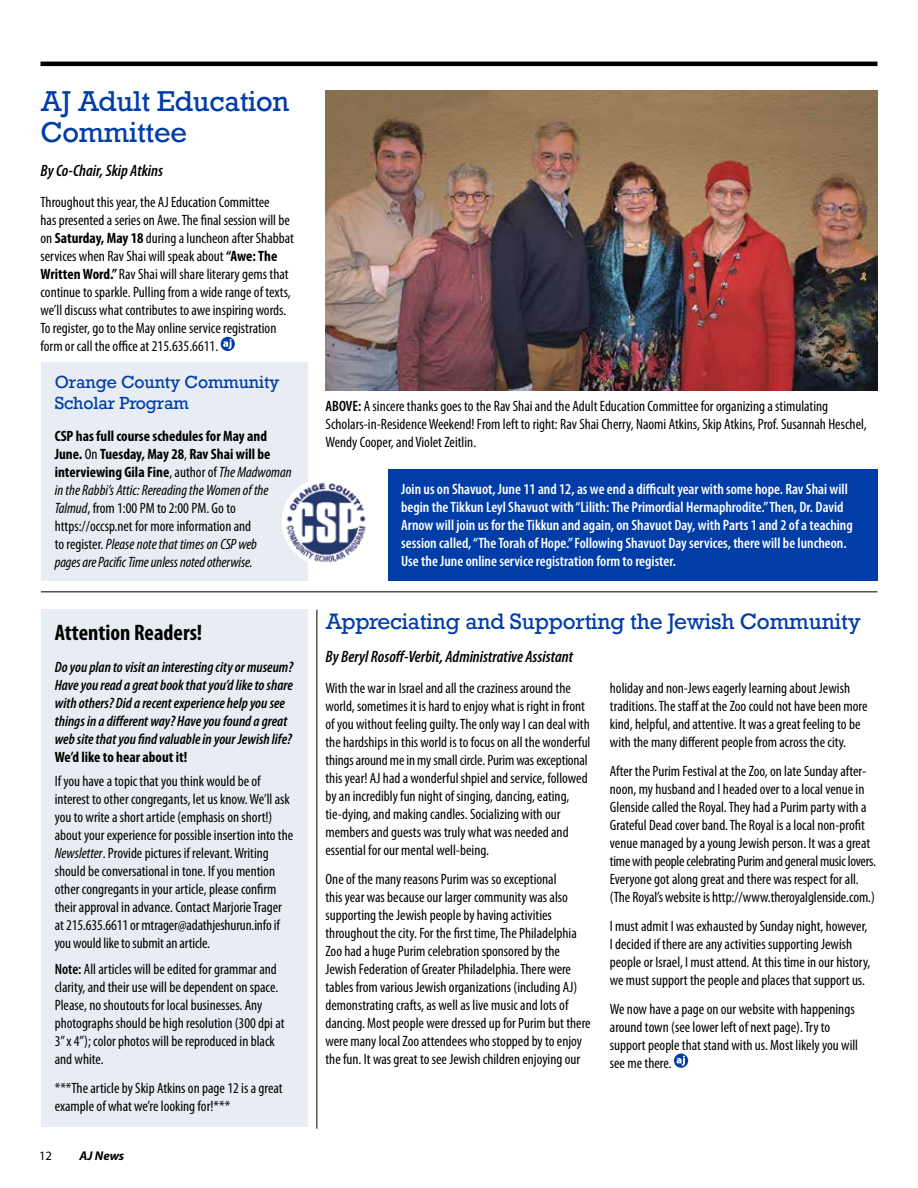
<style>
.page{position:relative;width:918px;height:1188px;background:#fff}
.page>*{position:absolute;margin:0;border:0;box-sizing:border-box;transform-origin:0 0}
.t1{font:27px/31.5px "Rockwell";letter-spacing:-.01em;color:#003da7}
.t2{font:700 condensed 22.5px "Myriad Pro";color:#000}
.t3{font:21px "Rockwell";letter-spacing:-.01em;color:#003da7}
.t4{font:italic 600 condensed 16.5px "Myriad Pro";color:#000}
.t5{font:16.5px/21px "Rockwell";letter-spacing:-.01em;color:#003da7}
.t6{font:condensed 15px/18px "Myriad Pro";color:#000}
.t7{font:600 condensed 15px/18px "Myriad Pro";color:#fff}
.t8{font:italic condensed 15px/18px "Myriad Pro";color:#000}
.t9{font:italic 600 condensed 15px/18px "Myriad Pro";color:#000}
.t10{font:700 condensed 15px "Myriad Pro";color:#000}
.t11{font:italic 700 12.75px "Myriad Pro";color:#000}
.t12{font:12.75px "Myriad Pro";color:#000}
.s1{font-weight:700}
.s2{font-weight:700;font-style:normal}
.s3{font-style:normal}
.s4{font-style:italic}
.s5{font-weight:600}
</style>
<div class="page">
<hr style="left:40px;top:62px;width:838px;height:4px;background:#000">
<hr style="left:316px;top:610px;width:1px;height:519px;background:#000">
<div style="left:221px;top:337px;width:14px;height:14px;background:#003da7;border-radius:50%"></div>
<svg style="left:223px;top:339px;width:9px;height:10px"></svg>
<img style="left:326px;top:91px;width:552px;height:300px">
<div style="left:41px;top:362px;width:267px;height:218px;background:#e8ecf3"></div>
<img style="left:282px;top:478px;width:87px;height:87px;border-radius:44px">
<div style="left:41px;top:610px;width:267px;height:517px;background:#e8ecf3"></div>
<hr style="left:41px;top:591px;width:836px;height:1px;background:#000">
<svg style="left:674px;top:1054px;width:14px;height:14px"></svg>
<svg style="left:676px;top:1056px;width:9px;height:10px"></svg>
<div style="left:388px;top:469px;width:490px;height:111px;background:#003da7"></div>
<h1 class="t1" style="left:40px;top:86px;width:251px">AJ Adult Education<br>Committee</h1>
<p class="t4" style="left:40px;top:160px;width:124px">By Co-Chair, Skip Atkins</p>
<p class="t6" style="left:40px;top:193px;width:255px">Throughout this year, the AJ Education Committee<br>has presented a series on Awe. The final session will be on <span class="s1">Saturday, May 18</span> during a luncheon after Shabbat services when Rav Shai will speak about <span class="s1">“Awe: The Written Word.”</span> Rav Shai will share literary gems that continue to sparkle. Pulling from a wide range of texts, we’ll discuss what contributes to awe inspiring words.<br>To register, go to the May online service registration form or call the office at 215.635.6611.</p>
<p class="t5" style="left:55px;top:372px;width:226px">Orange County Community<br>Scholar Program</p>
<p class="t8" style="left:55px;top:427px;width:238px"><span class="s2">CSP has full course schedules for May and June.</span> <span class="s3">On</span> <span class="s2">Tuesday, May 28</span><span class="s3">,</span> <span class="s2">Rav Shai will be interviewing Gila Fine</span><span class="s3">, author of</span> The Madwoman in the Rabbi’s Attic: Rereading the Women of the Talmud<span class="s3">, from 1:00 PM to 2:00 PM. Go to https://occsp.net for more information and<br>to register.</span> Please note that times on CSP web<br>pages are Pacific Time unless noted otherwise.</p>
<h2 class="t2" style="left:55px;top:619px;width:149px">Attention Readers!</h2>
<p class="t9" style="left:55px;top:657px;width:240px">Do you plan to visit an interesting city or museum?<br>Have you read a great book that you’d like to share with others? Did a recent experience help you see things in a different way? Have you found a great web site that you find valuable in your Jewish life?</p>
<p class="t10" style="left:55px;top:747px;width:134px">We’d like to hear about it!</p>
<p class="t6" style="left:55px;top:772px;width:240px">If you have a topic that you think would be of interest to other congregants, let us know. We’ll ask you to write a short article (emphasis on short!) about your experience for possible insertion into the <span class="s4">Newsletter</span>. Provide pictures if relevant. Writing should be conversational in tone. If you mention other congregants in your article, please confirm their approval in advance. Contact Marjorie Trager at 215.635.6611 or mtrager@adathjeshurun.info if you would like to submit an article.</p>
<p class="t6" style="left:55px;top:960px;width:231px"><span class="s5">Note:</span> All articles will be edited for grammar and clarity, and their use will be dependent on space.<br>Please, no shoutouts for local businesses. Any photographs should be high resolution (300 dpi at 3” x 4”); color photos will be reproduced in black and white.</p>
<p class="t6" style="left:55px;top:1079px;width:229px">***The article by Skip Atkins on page 12 is a great example of what we’re looking for!***</p>
<p class="t12" style="left:39px;top:1148px;width:15px">12</p>
<p class="t11" style="left:79px;top:1147px;width:46px">AJ News</p>
<p class="t6" style="left:326px;top:397px;width:543px"><span class="s5">ABOVE:</span> A sincere thanks goes to the Rav Shai and the Adult Education Committee for organizing a stimulating<br>Scholars-in-Residence Weekend! From left to right: Rav Shai Cherry, Naomi Atkins, Skip Atkins, Prof. Susannah Heschel,<br>Wendy Cooper, and Violet Zeitlin.</p>
<p class="t7" style="left:401px;top:480px;width:453px">Join us on Shavuot, June 11 and 12, as we end a difficult year with some hope. Rav Shai will begin the Tikkun Leyl Shavuot with “Lilith: The Primordial Hermaphrodite.” Then, Dr. David Arnow will join us for the Tikkun and again, on Shavuot Day, with Parts 1 and 2 of a teaching session called, “The Torah of Hope.” Following Shavuot Day services, there will be luncheon.<br>Use the June online service registration form to register.</p>
<h3 class="t3" style="left:326px;top:608px;width:537px">Appreciating and Supporting the Jewish Community</h3>
<p class="t4" style="left:326px;top:646px;width:249px">By Beryl Rosoff-Verbit, Administrative Assistant</p>
<p class="t6" style="left:326px;top:679px;width:267px">With the war in Israel and all the craziness around the world, sometimes it is hard to enjoy what is right in front of you without feeling guilty. The only way I can deal with the hardships in this world is to focus on all the wonderful things around me in my small circle. Purim was exceptional this year! AJ had a wonderful shpiel and service, followed by an incredibly fun night of singing, dancing, eating, tie-dying, and making candles. Socializing with our members and guests was truly what was needed and essential for our mental well-being.</p>
<p class="t6" style="left:326px;top:870px;width:267px">One of the many reasons Purim was so exceptional<br>this year was because our larger community was also supporting the Jewish people by having activities throughout the city. For the first time, The Philadelphia Zoo had a huge Purim celebration sponsored by the Jewish Federation of Greater Philadelphia. There were tables from various Jewish organizations (including AJ) demonstrating crafts, as well as live music and lots of dancing. Most people were dressed up for Purim but there were many local Zoo attendees who stopped by to enjoy the fun. It was great to see Jewish children enjoying our</p>
<p class="t6" style="left:610px;top:679px;width:259px">holiday and non-Jews eagerly learning about Jewish traditions. The staff at the Zoo could not have been more kind, helpful, and attentive. It was a great feeling to be with the many different people from across the city.</p>
<p class="t6" style="left:610px;top:762px;width:268px">After the Purim Festival at the Zoo, on late Sunday after&shy;noon, my husband and I headed over to a local venue in Glenside called the Royal. They had a Purim party with a Grateful Dead cover band. The Royal is a local non-profit venue managed by a young Jewish person. It was a great time with people celebrating Purim and general music lovers.<br>Everyone got along great and there was respect for all. (The Royal’s website is http://www.theroyalglenside.com.)</p>
<p class="t6" style="left:610px;top:917px;width:262px">I must admit I was exhausted by Sunday night, however, I decided if there are any activities supporting Jewish people or Israel, I must attend. At this time in our history, we must support the people and places that support us.</p>
<p class="t6" style="left:610px;top:1000px;width:250px">We now have a page on our website with happenings around town (see lower left of next page). Try to support people that stand with us. Most likely you will see me there.</p>
</div>
